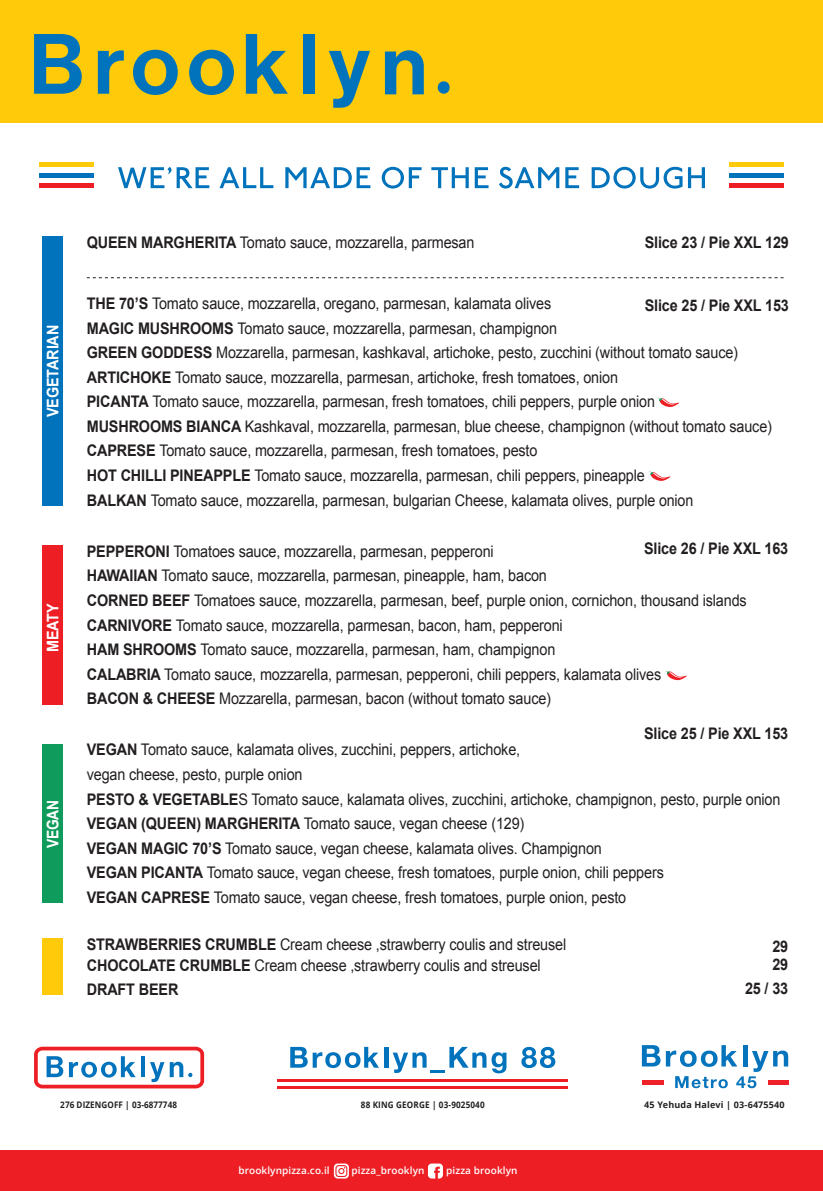
<style>
.page{position:relative;width:823px;height:1191px;background:#fff}
.page>*{position:absolute;margin:0;border:0;box-sizing:border-box;transform-origin:0 0}
.t1{font:16px "Arial";letter-spacing:-.01em;color:#231f20;scale:.9 1}
.t2{font:700 16px "Arial";letter-spacing:-.01em;color:#231f20;scale:.9 1}
.t3{font:16px "Arial";letter-spacing:-.01em;color:#231f20;scale:.89 1}
.t4{font:700 16px "Arial";letter-spacing:-.01em;color:#fff;scale:.9 1}
.t5{font:700 16px "Arial";letter-spacing:-.01em;color:#fff;scale:.86 1}
.t6{font:600 10px "Open Sans";letter-spacing:.01em;color:#fff}
.t7{font:700 9px "Open Sans";letter-spacing:.02em;color:#231f20;scale:.9 1}
.t8{font:700 9px "Open Sans";letter-spacing:.02em;color:#231f20}
.s1{font-weight:700}
</style>
<div class="page">
<div style="left:0;top:1150px;width:822px;height:41px;background:#ed1f25"></div>
<svg style="left:334px;top:1163px;width:15px;height:15px"></svg>
<svg style="left:428px;top:1163px;width:14px;height:15px"></svg>
<div style="left:728px;top:183px;width:55px;height:5px;background:#ed1f25"></div>
<div style="left:39px;top:183px;width:55px;height:5px;background:#ed1f25"></div>
<hr style="left:728px;top:173px;width:55px;height:4px;background:#0073bc">
<hr style="left:39px;top:173px;width:55px;height:4px;background:#0073bc">
<div style="left:728px;top:162px;width:55px;height:5px;background:#feca0a"></div>
<div style="left:39px;top:162px;width:55px;height:5px;background:#feca0a"></div>
<svg style="left:118px;top:167px;width:91px;height:21px"></svg>
<svg style="left:219px;top:167px;width:54px;height:21px"></svg>
<svg style="left:285px;top:167px;width:85px;height:21px"></svg>
<svg style="left:381px;top:167px;width:40px;height:21px"></svg>
<svg style="left:431px;top:167px;width:37px;height:21px"></svg>
<svg style="left:474px;top:167px;width:14px;height:21px"></svg>
<svg style="left:499px;top:167px;width:60px;height:22px"></svg>
<svg style="left:565px;top:167px;width:13px;height:21px"></svg>
<svg style="left:591px;top:167px;width:113px;height:22px"></svg>
<div style="left:43px;top:938px;width:20px;height:57px;background:#feca0a"></div>
<div style="left:43px;top:744px;width:20px;height:159px;background:#0f9b5b"></div>
<div style="left:43px;top:545px;width:20px;height:159px;background:#ed1f25"></div>
<div style="left:43px;top:236px;width:20px;height:270px;background:#0073bc"></div>
<svg style="left:87px;top:277px;width:696px;height:1px"></svg>
<div style="left:0;top:0;width:822px;height:123px;background:#feca0a"></div>
<svg style="left:385px;top:50px;width:38px;height:44px"></svg>
<svg style="left:329px;top:51px;width:41px;height:57px"></svg>
<div style="left:303px;top:34px;width:11px;height:60px;background:#0073bc"></div>
<svg style="left:246px;top:34px;width:42px;height:60px"></svg>
<svg style="left:189px;top:50px;width:45px;height:45px"></svg>
<svg style="left:133px;top:50px;width:45px;height:45px"></svg>
<svg style="left:98px;top:50px;width:26px;height:44px"></svg>
<svg style="left:34px;top:34px;width:48px;height:60px"></svg>
<div style="left:437px;top:81px;width:12px;height:13px;background:#0073bc;border-radius:50%"></div>
<svg style="left:658px;top:397px;width:21px;height:10px"></svg>
<svg style="left:649px;top:471px;width:21px;height:10px"></svg>
<svg style="left:665px;top:670px;width:21px;height:11px"></svg>
<svg style="left:34px;top:1046px;width:170px;height:42px"></svg>
<svg style="left:290px;top:1047px;width:89px;height:21px"></svg>
<hr style="left:384px;top:1047px;width:4px;height:20px;background:#0073bc">
<svg style="left:392px;top:1052px;width:34px;height:21px"></svg>
<hr style="left:430px;top:1069px;width:15px;height:3px;background:#0073bc">
<svg style="left:449px;top:1047px;width:57px;height:26px"></svg>
<svg style="left:521px;top:1047px;width:34px;height:21px"></svg>
<hr style="left:277px;top:1078px;width:290px;height:3px;background:#ed1f25">
<hr style="left:277px;top:1085px;width:290px;height:3px;background:#ed1f25">
<svg style="left:641px;top:1045px;width:146px;height:43px"></svg>
<p class="t4" style="left:42px;top:417px;width:104px;rotate:-90deg">VEGETARIAN</p>
<p class="t4" style="left:42px;top:652px;width:56px;rotate:-90deg">MEATY</p>
<p class="t5" style="left:42px;top:847px;width:57px;rotate:-90deg">VEGAN</p>
<p class="t1" style="left:87px;top:232px;width:432px"><span class="s1">QUEEN MARGHERITA</span> Tomato sauce, mozzarella, parmesan</p>
<p class="t2" style="left:644px;top:231px;width:162px">Slice 23 / Pie XXL 129</p>
<p class="t1" style="left:87px;top:293px;width:517px"><span class="s1">THE 70 S’</span> Tomato sauce, mozzarella, oregano, parmesan, kalamata olives</p>
<p class="t1" style="left:87px;top:317px;width:523px"><span class="s1">MAGIC MUSHROOMS</span> Tomato sauce, mozzarella, parmesan, champignon</p>
<p class="t1" style="left:87px;top:342px;width:724px"><span class="s1">GREEN GODDESS</span> Mozzarella, parmesan, kashkaval, artichoke, pesto, zucchini (without tomato sauce(</p>
<p class="t1" style="left:87px;top:366px;width:591px"><span class="s1">ARTICHOKE</span> Tomato sauce, mozzarella, parmesan, artichoke, fresh tomatoes, onion</p>
<p class="t3" style="left:87px;top:391px;width:639px"><span class="s1">PICANTA</span> Tomato sauce, mozzarella, parmesan, fresh tomatoes, chili peppers, purple onion</p>
<p class="t1" style="left:87px;top:416px;width:762px"><span class="s1">MUSHROOMS BIANCA</span> Kashkaval, mozzarella, parmesan, blue cheese, champignon (without tomato sauce(</p>
<p class="t1" style="left:87px;top:440px;width:502px"><span class="s1">CAPRESE</span> Tomato sauce, mozzarella, parmesan, fresh tomatoes, pesto</p>
<p class="t1" style="left:87px;top:465px;width:621px"><span class="s1">HOT CHILLI PINEAPPLE</span> Tomato sauce, mozzarella, parmesan, chili peppers, pineapple</p>
<p class="t1" style="left:87px;top:489px;width:675px"><span class="s1">BALKAN</span> Tomato sauce, mozzarella, parmesan, bulgarian Cheese, kalamata olives, purple onion</p>
<p class="t1" style="left:87px;top:540px;width:453px"><span class="s1">PEPPERONI</span> Tomatoes sauce, mozzarella, parmesan, pepperoni</p>
<p class="t1" style="left:87px;top:565px;width:512px"><span class="s1">HAWAIIAN</span> Tomato sauce, mozzarella, parmesan, pineapple, ham, bacon</p>
<p class="t1" style="left:87px;top:590px;width:734px"><span class="s1">CORNED BEEF</span> Tomatoes sauce, mozzarella, parmesan, beef, purple onion, cornichon, thousand islands</p>
<p class="t1" style="left:87px;top:614px;width:530px"><span class="s1">CARNIVORE</span> Tomato sauce, mozzarella, parmesan, bacon, ham, pepperoni</p>
<p class="t1" style="left:87px;top:639px;width:522px"><span class="s1">HAM SHROOMS</span> Tomato sauce, mozzarella, parmesan, ham, champignon</p>
<p class="t1" style="left:87px;top:663px;width:639px"><span class="s1">CALABRIA</span> Tomato sauce, mozzarella, parmesan, pepperoni, chili peppers, kalamata olives</p>
<p class="t1" style="left:87px;top:688px;width:517px"><span class="s1">BACON &amp; CHEESE</span> Mozzarella, parmesan, bacon (without tomato sauce(</p>
<p class="t1" style="left:87px;top:739px;width:483px"><span class="s1">VEGAN</span> Tomato sauce, kalamata olives, zucchini, peppers, artichoke,</p>
<p class="t1" style="left:87px;top:764px;width:241px">vegan cheese, pesto, purple onion</p>
<p class="t1" style="left:87px;top:788px;width:771px"><span class="s1">PESTO &amp; VEGETABLE</span>S Tomato sauce, kalamata olives, zucchini, artichoke, champignon, pesto, purple onion</p>
<p class="t1" style="left:87px;top:813px;width:487px"><span class="s1">VEGAN (QUEEN) MARGHERITA</span> Tomato sauce, vegan cheese )129(</p>
<p class="t1" style="left:87px;top:837px;width:573px"><span class="s1">VEGAN MAGIC 70 S’</span> Tomato sauce, vegan cheese, kalamata olives. Champignon</p>
<p class="t1" style="left:87px;top:862px;width:642px"><span class="s1">VEGAN PICANTA</span> Tomato sauce, vegan cheese, fresh tomatoes, purple onion, chili peppers</p>
<p class="t1" style="left:87px;top:887px;width:600px"><span class="s1">VEGAN CAPRESE</span> Tomato sauce, vegan cheese, fresh tomatoes, purple onion, pesto</p>
<p class="t1" style="left:87px;top:934px;width:534px"><span class="s1">STRAWBERRIES CRUMBLE</span> Cream cheese ,strawberry coulis and streusel</p>
<p class="t1" style="left:87px;top:954px;width:505px"><span class="s1">CHOCOLATE CRUMBLE</span> Cream cheese ,strawberry coulis and streusel</p>
<p class="t2" style="left:87px;top:979px;width:103px">DRAFT BEER</p>
<p class="t2" style="left:644px;top:295px;width:162px">Slice 25 / Pie XXL 153</p>
<p class="t2" style="left:643px;top:538px;width:162px">Slice 26 / Pie XXL 163</p>
<p class="t2" style="left:643px;top:723px;width:162px">Slice 25 / Pie XXL 153</p>
<p class="t2" style="left:771px;top:935px;width:19px">29</p>
<p class="t2" style="left:771px;top:954px;width:19px">29</p>
<p class="t2" style="left:744px;top:977px;width:49px">25/33</p>
<p class="t7" style="left:60px;top:1098px;width:131px">276 DIZENGOFF | 03-6877748</p>
<p class="t6" style="left:238px;top:1163px;width:93px">brooklynpizza.co i l.</p>
<p class="t7" style="left:360px;top:1098px;width:139px">88 KING GEORGE | 03-9025040</p>
<p class="t6" style="left:351px;top:1163px;width:74px">pizza_brooklyn</p>
<p class="t6" style="left:446px;top:1163px;width:73px">pizza brooklyn</p>
<p class="t8" style="left:644px;top:1098px;width:142px">45 Yehuda Halevi | 03-6475540</p>
</div>
